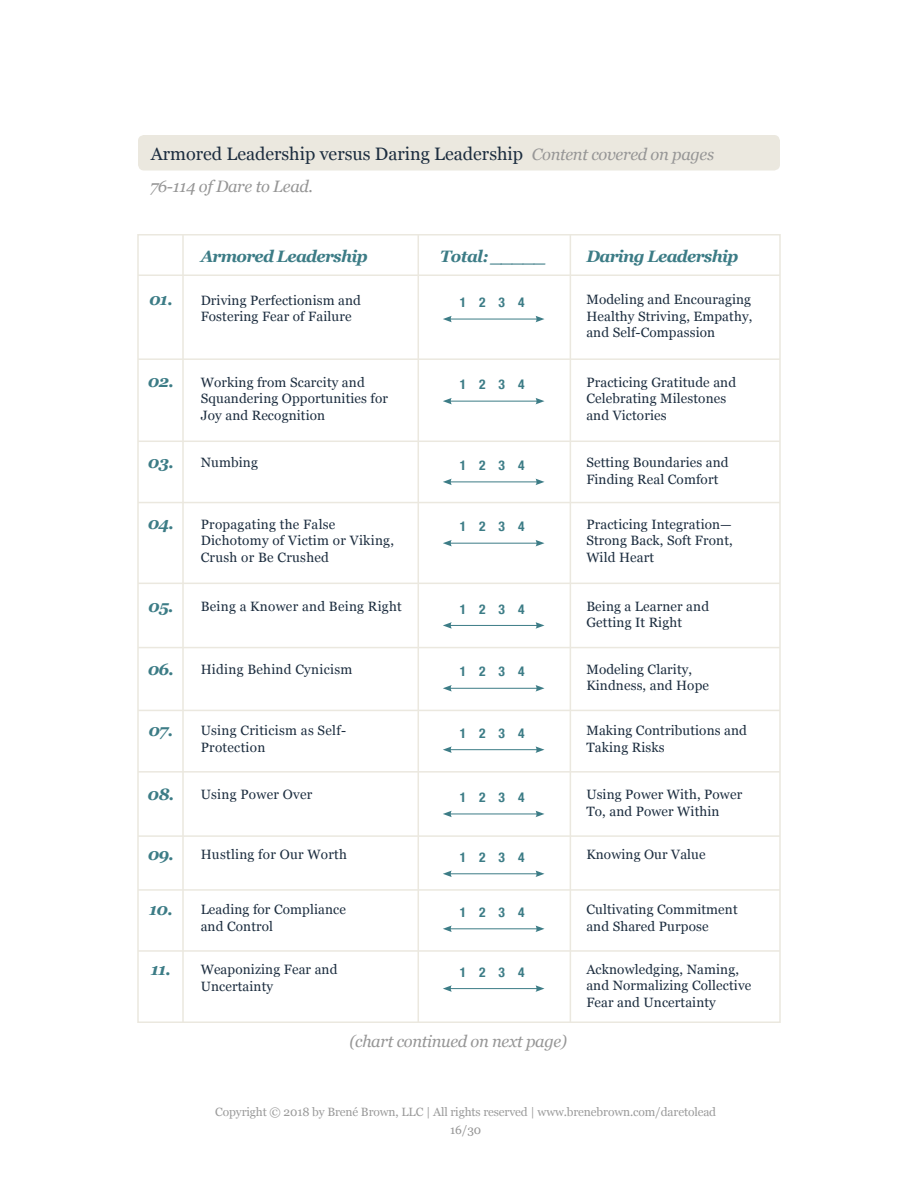
<style>
.page{position:relative;width:918px;height:1188px;background:#fff}
.page>*{position:absolute;margin:0;border:0;box-sizing:border-box;transform-origin:0 0}
.t1{font:18px "Georgia";color:#1c2d3f}
.t2{font:italic 700 16.5px "Georgia";letter-spacing:-.04em;color:#3c7c86}
.t3{font:italic 16.5px "Georgia";letter-spacing:-.02em;color:#969696}
.t4{font:13.5px/16.5px "Georgia";letter-spacing:.01em;color:#1c2d3f}
.t5{font:700 condensed 13.5px "Helvetica Neue";color:#3c7c86}
.t6{font:12px "Georgia";letter-spacing:-.01em;color:#9b9b9b}
.t7{font:12px "Georgia";color:#969696}
.s1{font-style:italic;font-size:16.5px;color:#969696}
</style>
<div class="page">
<div style="left:138px;top:135px;width:642px;height:36px;background:#ebe8df;border-radius:6px"></div>
<hr style="left:182px;top:235px;width:2px;height:787px;background:#ebe8df">
<hr style="left:418px;top:235px;width:1px;height:787px;background:#ebe8df">
<hr style="left:570px;top:235px;width:1px;height:787px;background:#ebe8df">
<hr style="left:138px;top:274px;width:642px;height:2px;background:#ebe8df">
<hr style="left:138px;top:358px;width:642px;height:2px;background:#ebe8df">
<hr style="left:138px;top:441px;width:642px;height:1px;background:#ebe8df">
<hr style="left:138px;top:583px;width:642px;height:1px;background:#ebe8df">
<hr style="left:138px;top:771px;width:642px;height:2px;background:#ebe8df">
<hr style="left:138px;top:835px;width:642px;height:2px;background:#ebe8df">
<hr style="left:138px;top:950px;width:642px;height:2px;background:#ebe8df">
<hr style="left:138px;top:889px;width:642px;height:2px;background:#ebe8df">
<hr style="left:138px;top:710px;width:642px;height:1px;background:#ebe8df">
<hr style="left:138px;top:647px;width:642px;height:1px;background:#ebe8df">
<hr style="left:138px;top:502px;width:642px;height:1px;background:#ebe8df">
<hr style="left:449px;top:319px;width:89px;height:1px;background:#3c7c86">
<svg style="left:443px;top:316px;width:9px;height:6px"></svg>
<svg style="left:536px;top:316px;width:8px;height:6px"></svg>
<hr style="left:449px;top:401px;width:89px;height:1px;background:#3c7c86">
<svg style="left:443px;top:398px;width:9px;height:6px"></svg>
<svg style="left:536px;top:398px;width:8px;height:6px"></svg>
<hr style="left:449px;top:543px;width:89px;height:1px;background:#3c7c86">
<svg style="left:443px;top:540px;width:9px;height:6px"></svg>
<svg style="left:536px;top:540px;width:8px;height:6px"></svg>
<hr style="left:449px;top:749px;width:89px;height:1px;background:#3c7c86">
<svg style="left:443px;top:746px;width:9px;height:7px"></svg>
<svg style="left:536px;top:746px;width:8px;height:7px"></svg>
<hr style="left:449px;top:814px;width:89px;height:1px;background:#3c7c86">
<svg style="left:443px;top:811px;width:9px;height:6px"></svg>
<svg style="left:536px;top:811px;width:8px;height:6px"></svg>
<hr style="left:449px;top:929px;width:89px;height:1px;background:#3c7c86">
<svg style="left:443px;top:926px;width:9px;height:6px"></svg>
<svg style="left:536px;top:926px;width:8px;height:6px"></svg>
<hr style="left:449px;top:988px;width:89px;height:1px;background:#3c7c86">
<svg style="left:443px;top:985px;width:9px;height:7px"></svg>
<svg style="left:536px;top:985px;width:8px;height:7px"></svg>
<hr style="left:449px;top:874px;width:89px;height:1px;background:#3c7c86">
<svg style="left:443px;top:871px;width:9px;height:6px"></svg>
<svg style="left:536px;top:871px;width:8px;height:6px"></svg>
<hr style="left:449px;top:688px;width:89px;height:1px;background:#3c7c86">
<svg style="left:443px;top:685px;width:9px;height:7px"></svg>
<svg style="left:536px;top:685px;width:8px;height:7px"></svg>
<hr style="left:449px;top:625px;width:89px;height:1px;background:#3c7c86">
<svg style="left:443px;top:622px;width:9px;height:7px"></svg>
<svg style="left:536px;top:622px;width:8px;height:7px"></svg>
<hr style="left:449px;top:482px;width:89px;height:1px;background:#3c7c86">
<svg style="left:443px;top:479px;width:9px;height:6px"></svg>
<svg style="left:536px;top:479px;width:8px;height:6px"></svg>
<p class="t1" style="left:151px;top:141px;width:565px">Armored Leadership versus Daring Leadership <span class="s1">Content covered on pages</span></p>
<p class="t3" style="left:150px;top:174px;width:165px">76-114 of Dare to Lead.</p>
<p class="t2" style="left:201px;top:244px;width:169px">Armored Leadership</p>
<p class="t2" style="left:440px;top:244px;width:108px">Total: _____</p>
<p class="t2" style="left:586px;top:244px;width:154px">Daring Leadership</p>
<p class="t2" style="left:149px;top:287px;width:25px">01.</p>
<p class="t2" style="left:148px;top:369px;width:27px">02.</p>
<p class="t4" style="left:201px;top:291px;width:162px">Driving Perfectionism and<br>Fostering Fear of Failure</p>
<p class="t4" style="left:201px;top:373px;width:189px">Working from Scarcity and<br>Squandering Opportunities for<br>Joy and Recognition</p>
<p class="t5" style="left:460px;top:291px;width:66px">1 2 3 4</p>
<p class="t5" style="left:460px;top:373px;width:66px">1 2 3 4</p>
<p class="t4" style="left:586px;top:291px;width:168px;text-align:justify">Modeling and Encouraging Healthy Striving, Empathy, and Self-Compassion</p>
<p class="t4" style="left:586px;top:373px;width:151px">Practicing Gratitude and<br>Celebrating Milestones and Victories</p>
<p class="t2" style="left:148px;top:450px;width:27px">03.</p>
<p class="t4" style="left:201px;top:454px;width:59px">Numbing</p>
<p class="t5" style="left:460px;top:454px;width:66px">1 2 3 4</p>
<p class="t4" style="left:586px;top:454px;width:144px">Setting Boundaries and<br>Finding Real Comfort</p>
<p class="t2" style="left:148px;top:511px;width:28px">04.</p>
<p class="t4" style="left:201px;top:515px;width:195px">Propagating the False<br>Dichotomy of Victim or Viking,<br>Crush or Be Crushed</p>
<p class="t5" style="left:460px;top:515px;width:66px">1 2 3 4</p>
<p class="t4" style="left:586px;top:515px;width:148px;text-align:justify">Practicing Integration— Strong Back, Soft Front, Wild Heart</p>
<p class="t2" style="left:148px;top:594px;width:27px">05.</p>
<p class="t4" style="left:201px;top:597px;width:203px">Being a Knower and Being Right</p>
<p class="t5" style="left:460px;top:598px;width:66px">1 2 3 4</p>
<p class="t4" style="left:586px;top:597px;width:124px">Being a Learner and<br>Getting It Right</p>
<p class="t2" style="left:148px;top:657px;width:28px">06.</p>
<p class="t4" style="left:201px;top:660px;width:153px">Hiding Behind Cynicism</p>
<p class="t5" style="left:460px;top:660px;width:66px">1 2 3 4</p>
<p class="t4" style="left:586px;top:660px;width:124px">Modeling Clarity,<br>Kindness, and Hope</p>
<p class="t2" style="left:148px;top:718px;width:26px">07.</p>
<p class="t2" style="left:147px;top:782px;width:28px">08.</p>
<p class="t4" style="left:201px;top:722px;width:147px">Using Criticism as Self-<br>Protection</p>
<p class="t4" style="left:201px;top:786px;width:113px">Using Power Over</p>
<p class="t5" style="left:460px;top:722px;width:66px">1 2 3 4</p>
<p class="t5" style="left:460px;top:786px;width:66px">1 2 3 4</p>
<p class="t4" style="left:586px;top:722px;width:162px">Making Contributions and<br>Taking Risks</p>
<p class="t4" style="left:586px;top:786px;width:157px">Using Power With, Power<br>To, and Power Within</p>
<p class="t2" style="left:148px;top:842px;width:28px">09.</p>
<p class="t4" style="left:201px;top:846px;width:148px">Hustling for Our Worth</p>
<p class="t5" style="left:460px;top:846px;width:66px">1 2 3 4</p>
<p class="t4" style="left:586px;top:846px;width:121px">Knowing Our Value</p>
<p class="t2" style="left:149px;top:897px;width:25px">10.</p>
<p class="t2" style="left:151px;top:957px;width:22px">11.</p>
<p class="t4" style="left:201px;top:901px;width:147px">Leading for Compliance and Control</p>
<p class="t4" style="left:201px;top:961px;width:138px">Weaponizing Fear and<br>Uncertainty</p>
<p class="t5" style="left:460px;top:901px;width:66px">1 2 3 4</p>
<p class="t5" style="left:460px;top:961px;width:66px">1 2 3 4</p>
<p class="t4" style="left:586px;top:901px;width:153px">Cultivating Commitment and Shared Purpose</p>
<p class="t4" style="left:586px;top:961px;width:167px">Acknowledging, Naming, and Normalizing Collective<br>Fear and Uncertainty</p>
<p class="t3" style="left:349px;top:1029px;width:219px">(chart continued on next page)</p>
<p class="t6" style="left:215px;top:1103px;width:502px">Copyright © 2018 by Brené Brown, LLC | All rights reserved | www.brenebrown.com/daretolead</p>
<p class="t7" style="left:450px;top:1121px;width:33px">16/30</p>
</div>
